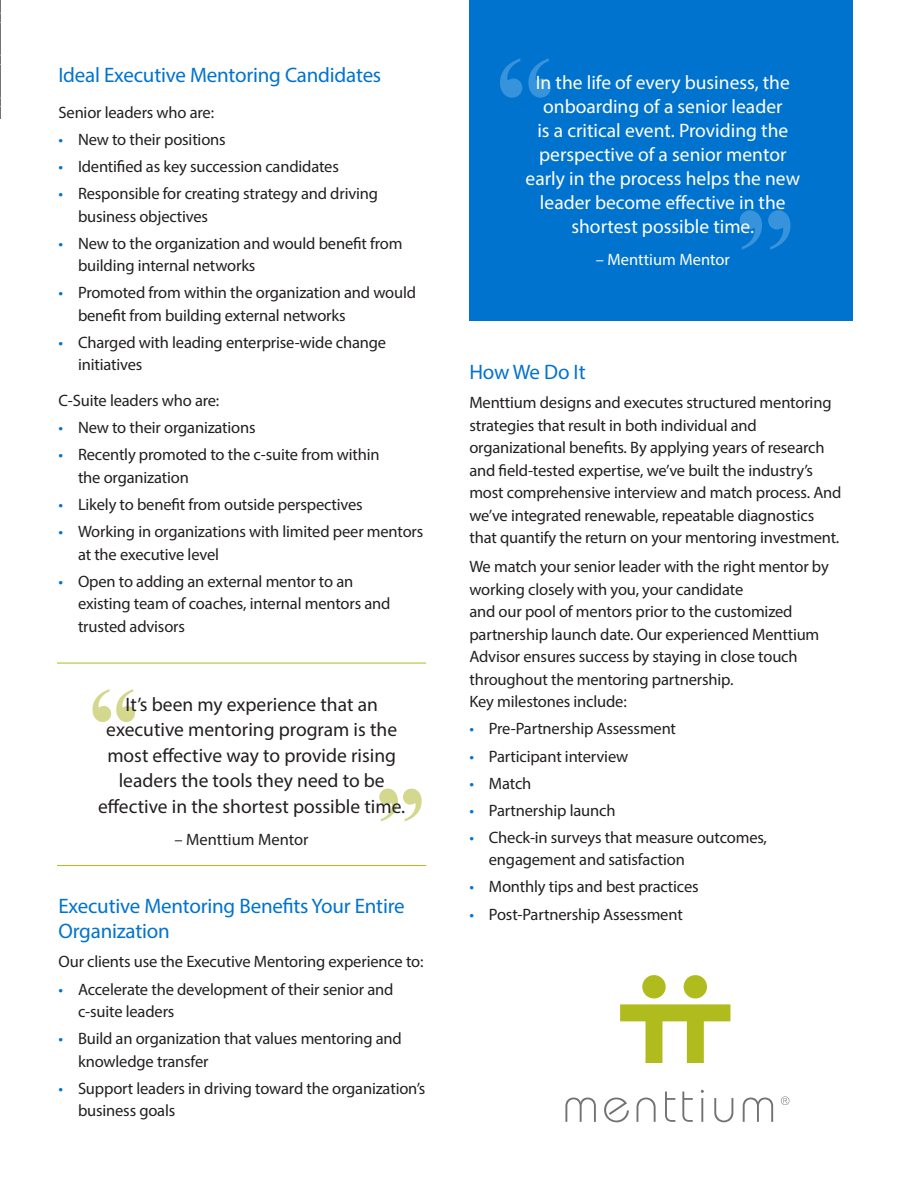
<style>
.page{position:relative;width:918px;height:1188px;background:#fff}
.page>*{position:absolute;margin:0;border:0;box-sizing:border-box;transform-origin:0 0}
.t1{font:21px/25.2px "Myriad Pro";letter-spacing:-.01em;color:#0073ce}
.t2{font:19.5px/24px "Myriad Pro";color:#fff;text-align:center}
.t3{font:19.5px/25.5px "Myriad Pro";color:#231f20;text-align:center}
.t4{font:16.5px/22.5px "Myriad Pro";letter-spacing:-.01em;color:#231f20}
.t5{font:16.5px "Myriad Pro";color:#fff}
.s1{color:#0073ce}
</style>
<div class="page">
<svg style="left:0;top:0;width:1px;height:119px"></svg>
<svg style="left:93px;top:689px;width:42px;height:33px"></svg>
<div style="left:469px;top:0;width:384px;height:320px;background:#0073ce"></div>
<svg style="left:565px;top:1098px;width:31px;height:24px"></svg>
<svg style="left:604px;top:1098px;width:25px;height:24px"></svg>
<svg style="left:637px;top:1098px;width:19px;height:24px"></svg>
<svg style="left:665px;top:1092px;width:10px;height:30px"></svg>
<svg style="left:682px;top:1092px;width:11px;height:30px"></svg>
<hr style="left:701px;top:1098px;width:2px;height:24px;background:#717271">
<svg style="left:714px;top:1098px;width:19px;height:24px"></svg>
<svg style="left:743px;top:1098px;width:30px;height:24px"></svg>
<svg style="left:781px;top:1096px;width:8px;height:9px"></svg>
<svg style="left:620px;top:1004px;width:110px;height:59px"></svg>
<div style="left:642px;top:975px;width:24px;height:23px;background:#b0bb1d;border-radius:50%"></div>
<div style="left:684px;top:975px;width:23px;height:23px;background:#b0bb1d;border-radius:50%"></div>
<svg style="left:740px;top:210px;width:51px;height:40px"></svg>
<svg style="left:500px;top:58px;width:51px;height:40px"></svg>
<svg style="left:379px;top:789px;width:43px;height:33px"></svg>
<hr style="left:57px;top:663px;width:369px;height:1px;background:#b0bb1d">
<hr style="left:57px;top:865px;width:369px;height:1px;background:#b0bb1d">
<p class="t1" style="left:58px;top:62px;width:324px">Ideal Executive Mentoring Candidates</p>
<p class="t4" style="left:58px;top:101px;width:157px">Senior leaders who are:</p>
<p class="t4" style="left:58px;top:128px;width:169px"><span class="s1">•</span> New to their positions</p>
<p class="t4" style="left:58px;top:155px;width:282px"><span class="s1">•</span> Identified as key succession candidates</p>
<p class="t4" style="left:78px;top:182px;width:302px;text-indent:-20px"><span class="s1">•</span> Responsible for creating strategy and driving business objectives</p>
<p class="t4" style="left:78px;top:232px;width:326px;text-indent:-20px"><span class="s1">•</span> New to the organization and would benefit from building internal networks</p>
<p class="t4" style="left:78px;top:281px;width:340px;text-indent:-20px"><span class="s1">•</span> Promoted from within the organization and would benefit from building external networks</p>
<p class="t4" style="left:78px;top:331px;width:310px;text-indent:-20px"><span class="s1">•</span> Charged with leading enterprise-wide change initiatives</p>
<p class="t4" style="left:58px;top:389px;width:162px">C-Suite leaders who are:</p>
<p class="t4" style="left:58px;top:416px;width:199px"><span class="s1">•</span> New to their organizations</p>
<p class="t4" style="left:78px;top:443px;width:303px;text-indent:-20px"><span class="s1">•</span> Recently promoted to the c-suite from within the organization</p>
<p class="t4" style="left:58px;top:493px;width:306px"><span class="s1">•</span> Likely to benefit from outside perspectives</p>
<p class="t4" style="left:78px;top:520px;width:347px;text-indent:-20px"><span class="s1">•</span> Working in organizations with limited peer mentors at the executive level</p>
<p class="t4" style="left:78px;top:570px;width:314px;text-indent:-20px"><span class="s1">•</span> Open to adding an external mentor to an existing team of coaches, internal mentors and trusted advisors</p>
<p class="t3" style="left:98px;top:691px;width:309px">It’s been my experience that an executive mentoring program is the most effective way to provide rising leaders the tools they need to be effective in the shortest possible time.</p>
<p class="t4" style="left:175px;top:828px;width:136px">– Menttium Mentor</p>
<p class="t1" style="left:58px;top:893px;width:348px">Executive Mentoring Benefits Your Entire<br>Organization</p>
<p class="t4" style="left:58px;top:950px;width:367px">Our clients use the Executive Mentoring experience to:</p>
<p class="t4" style="left:78px;top:977px;width:317px;text-indent:-20px"><span class="s1">•</span> Accelerate the development of their senior and c-suite leaders</p>
<p class="t4" style="left:78px;top:1027px;width:325px;text-indent:-20px"><span class="s1">•</span> Build an organization that values mentoring and knowledge transfer</p>
<p class="t4" style="left:78px;top:1077px;width:349px;text-indent:-20px"><span class="s1">•</span> Support leaders in driving toward the organization’s business goals</p>
<p class="t2" style="left:526px;top:70px;width:276px">In the life of every business, the onboarding of a senior leader<br>is a critical event. Providing the perspective of a senior mentor early in the process helps the new leader become effective in the shortest possible time.</p>
<p class="t5" style="left:596px;top:249px;width:136px">– Menttium Mentor</p>
<p class="t1" style="left:469px;top:359px;width:118px">How We Do It</p>
<p class="t4" style="left:469px;top:391px;width:374px">Menttium designs and executes structured mentoring strategies that result in both individual and organizational benefits. By applying years of research and field-tested expertise, we’ve built the industry’s most comprehensive interview and match process. And we’ve integrated renewable, repeatable diagnostics that quantify the return on your mentoring investment.</p>
<p class="t4" style="left:469px;top:555px;width:361px">We match your senior leader with the right mentor by working closely with you, your candidate<br>and our pool of mentors prior to the customized partnership launch date. Our experienced Menttium Advisor ensures success by staying in close touch throughout the mentoring partnership.<br>Key milestones include:</p>
<p class="t4" style="left:469px;top:717px;width:208px"><span class="s1">•</span> Pre-Partnership Assessment</p>
<p class="t4" style="left:469px;top:745px;width:160px"><span class="s1">•</span> Participant interview</p>
<p class="t4" style="left:469px;top:772px;width:64px"><span class="s1">•</span> Match</p>
<p class="t4" style="left:469px;top:799px;width:148px"><span class="s1">•</span> Partnership launch</p>
<p class="t4" style="left:489px;top:826px;width:280px;text-indent:-20px"><span class="s1">•</span> Check-in surveys that measure outcomes, engagement and satisfaction</p>
<p class="t4" style="left:469px;top:875px;width:231px"><span class="s1">•</span> Monthly tips and best practices</p>
<p class="t4" style="left:469px;top:902px;width:215px"><span class="s1">•</span> Post-Partnership Assessment</p>
</div>
